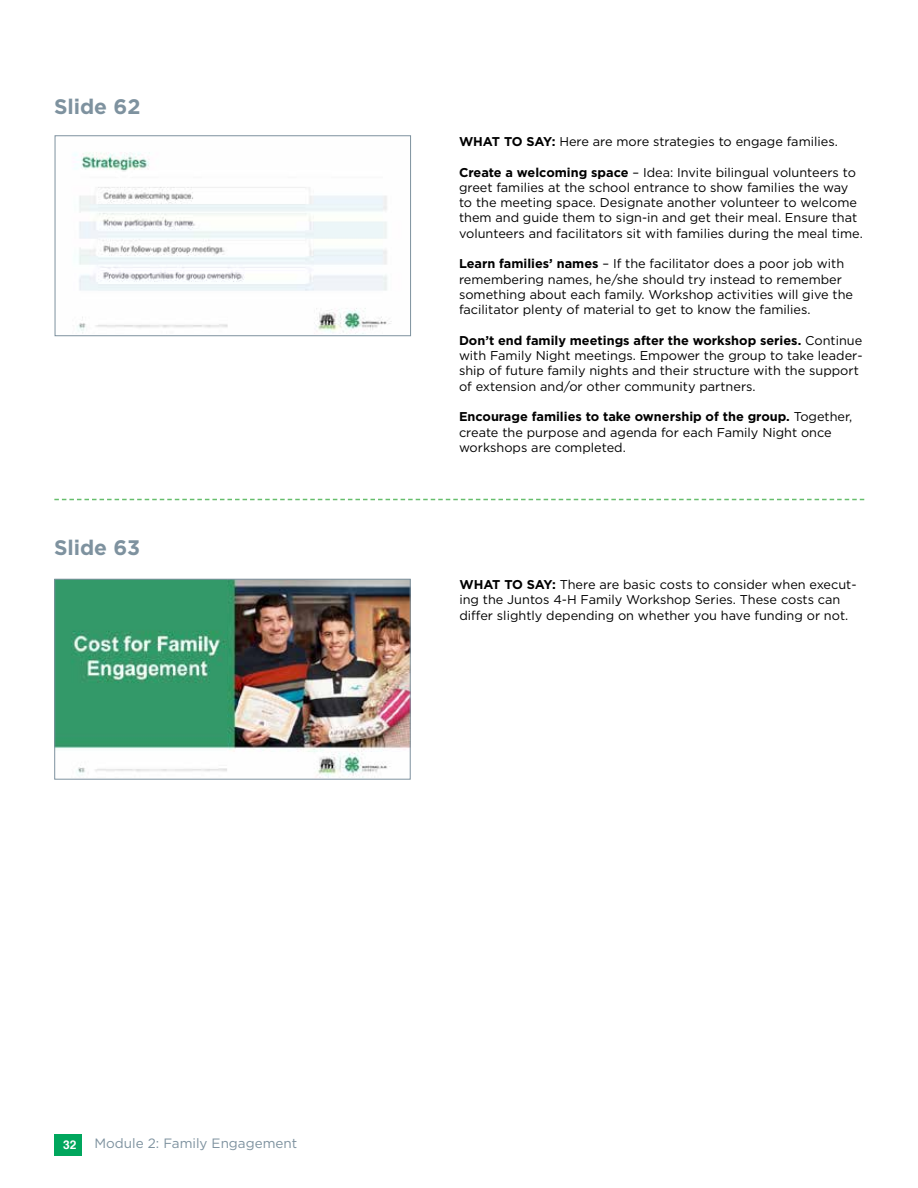
<style>
.page{position:relative;width:918px;height:1188px;background:#fff}
.page>*{position:absolute;margin:0;border:0;box-sizing:border-box;transform-origin:0 0}
.t1{font:700 21px "Gotham";color:#7e929f}
.t2{font:13.5px "Gotham";color:#7e929f}
.t3{font:12.75px/15.3px "Gotham";color:#000}
.t4{font:700 12px "Helvetica";color:#fff}
.s1{font-weight:700}
</style>
<div class="page">
<div style="left:54px;top:1134px;width:27px;height:22px;background:#00a65d"></div>
<img style="left:73px;top:152px;width:319px;height:182px">
<div style="left:55px;top:135px;width:356px;height:201px;border:1px solid #7e929f"></div>
<img style="left:56px;top:581px;width:353px;height:197px">
<div style="left:54px;top:579px;width:357px;height:201px;border:1px solid #7e929f"></div>
<svg style="left:54px;top:499px;width:810px;height:1px"></svg>
<h1 class="t1" style="left:54px;top:93px;width:88px">Slide 62</h1>
<h1 class="t1" style="left:54px;top:533px;width:88px">Slide 63</h1>
<p class="t3" style="left:459px;top:134px;width:380px"><span class="s1">WHAT TO SAY:</span> Here are more strategies to engage families.</p>
<p class="t3" style="left:459px;top:164px;width:405px"><span class="s1">Create a welcoming space</span> – Idea: Invite bilingual volunteers to greet families at the school entrance to show families the way to the meeting space. Designate another volunteer to welcome them and guide them to sign-in and get their meal. Ensure that volunteers and facilitators sit with families during the meal time.</p>
<p class="t3" style="left:459px;top:256px;width:396px"><span class="s1">Learn families’ names</span> – If the facilitator does a poor job with remembering names, he/she should try instead to remember something about each family. Workshop activities will give the facilitator plenty of material to get to know the families.</p>
<p class="t3" style="left:459px;top:332px;width:405px"><span class="s1">Don’t end family meetings after the workshop series.</span> Continue with Family Night meetings. Empower the group to take leader&shy;ship of future family nights and their structure with the support of extension and/or other community partners.</p>
<p class="t3" style="left:459px;top:409px;width:395px"><span class="s1">Encourage families to take ownership of the group.</span> Together, create the purpose and agenda for each Family Night once workshops are completed.</p>
<p class="t3" style="left:459px;top:577px;width:399px"><span class="s1">WHAT TO SAY:</span> There are basic costs to consider when execut&shy;ing the Juntos 4-H Family Workshop Series. These costs can differ slightly depending on whether you have funding or not.</p>
<p class="t4" style="left:63px;top:1135px;width:15px">32</p>
<p class="t2" style="left:94px;top:1134px;width:204px">Module 2: Family Engagement</p>
</div>
